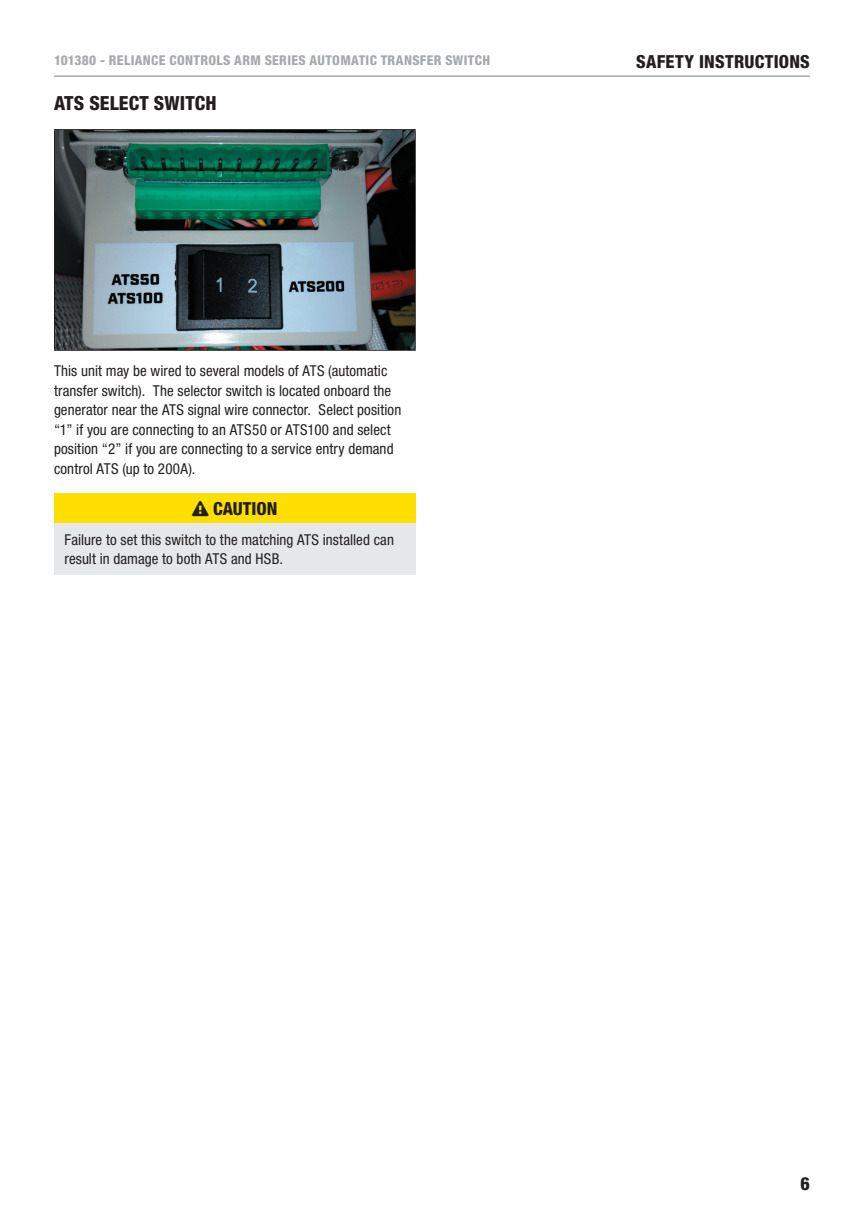
<style>
.page{position:relative;width:864px;height:1215px;background:#fff}
.page>*{position:absolute;margin:0;border:0;box-sizing:border-box;transform-origin:0 0}
.t1{font:800 condensed 19.5px "Helvetica Neue LT Std";letter-spacing:.005em;color:#231f20}
.t2{font:800 condensed 18px "Helvetica Neue LT Std";letter-spacing:.01em;color:#231f20}
.t3{font:condensed 15px/19.5px "Helvetica Neue LT Std";letter-spacing:.005em;color:#231f20}
.t4{font:800 condensed 13.5px "Helvetica Neue LT Std";letter-spacing:.02em;color:#a8a9ad}
</style>
<div class="page">
<hr style="left:54px;top:75px;width:756px;height:2px;background:#a8a9ad">
<hr style="left:54px;top:129px;width:362px;height:2px;background:#231f20">
<hr style="left:54px;top:131px;width:2px;height:218px;background:#231f20">
<hr style="left:414px;top:131px;width:2px;height:218px;background:#231f20">
<hr style="left:54px;top:349px;width:362px;height:2px;background:#231f20">
<img style="left:56px;top:131px;width:358px;height:218px">
<div style="left:54px;top:493px;width:362px;height:31px;background:#ffdf01"></div>
<div style="left:54px;top:524px;width:362px;height:51px;background:#e6e7e9"></div>
<p class="t4" style="left:54px;top:52px;width:71px">101380 - RELIANCE</p>
<p class="t4" style="left:169px;top:52px;width:17px">CONTROLS</p>
<p class="t4" style="left:234px;top:52px;width:46px">ARM SERIES</p>
<p class="t4" style="left:310px;top:52px;width:17px">AUTOMATIC</p>
<p class="t4" style="left:381px;top:52px;width:16px">TRANSFER</p>
<p class="t4" style="left:445px;top:52px;width:16px">SWITCH</p>
<p class="t2" style="left:636px;top:50px;width:175px">SAFETY INSTRUCTIONS</p>
<h1 class="t1" style="left:54px;top:91px;width:164px">ATS SELECT SWITCH</h1>
<p class="t3" style="left:54px;top:361px;width:349px">This unit may be wired to several models of ATS (automatic transfer switch). The selector switch is located onboard the generator near the ATS signal wire connector. Select position “1” if you are connecting to an ATS50 or ATS100 and select position “2” if you are connecting to a service entry demand control ATS (up to 200A).</p>
<p class="t2" style="left:192px;top:497px;width:87px">❑ CAUTION</p>
<p class="t3" style="left:64px;top:530px;width:331px">Failure to set this switch to the matching ATS installed can result in damage to both ATS and HSB.</p>
<p class="t2" style="left:801px;top:1172px;width:11px">6</p>
</div>
